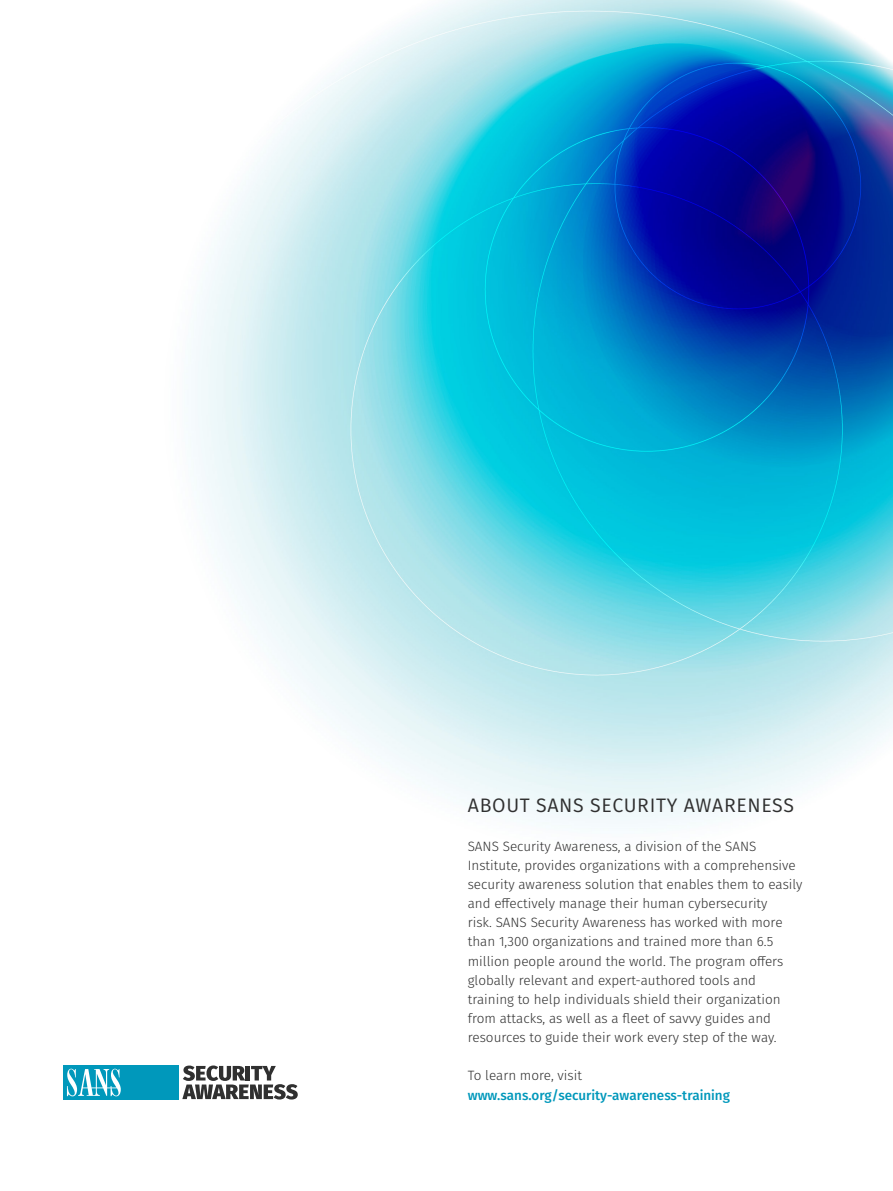
<style>
.page{position:relative;width:893px;height:1191px;background:#fff}
.page>*{position:absolute;margin:0;border:0;box-sizing:border-box;transform-origin:0 0}
.t1{font:19.5px "Fira Sans";letter-spacing:.035em;color:#303030}
.t2{font:300 13.5px/19.2px "Fira Sans";color:#303030}
.t3{font:500 13.5px "Fira Sans";color:#0098bb}
</style>
<div class="page">
<img style="left:63px;top:0;width:830px;height:1100px">
<svg style="left:182px;top:1065px;width:116px;height:34px"></svg>
<div style="left:64px;top:1065px;width:115px;height:34px;background:#0098bb"></div>
<svg style="left:67px;top:1068px;width:54px;height:28px"></svg>
<h1 class="t1" style="left:468px;top:790px;width:328px">ABOUT SANS SECURITY AWARENESS</h1>
<p class="t2" style="left:468px;top:836px;width:336px">SANS Security Awareness, a division of the SANS Institute, provides organizations with a comprehensive security awareness solution that enables them to easily and effectively manage their human cybersecurity<br>risk. SANS Security Awareness has worked with more than 1,300 organizations and trained more than 6.5 million people around the world. The program offers globally relevant and expert-authored tools and training to help individuals shield their organization from attacks, as well as a fleet of savvy guides and resources to guide their work every step of the way.</p>
<p class="t2" style="left:468px;top:1066px;width:116px">To learn more, visit</p>
<p class="t3" style="left:468px;top:1084px;width:264px">www.sans.org/security-awareness-training</p>
</div>
